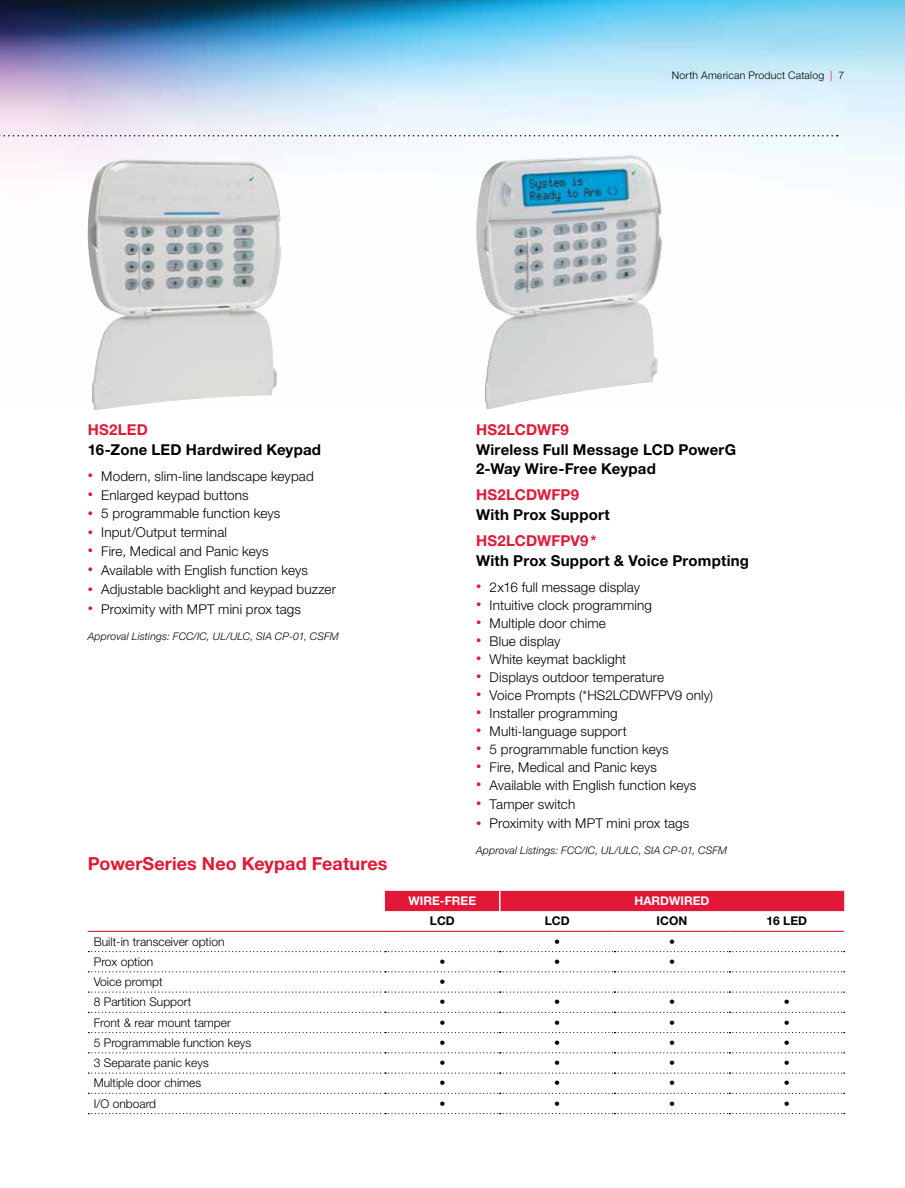
<style>
.page{position:relative;width:905px;height:1188px;background:#fff}
.page>*{position:absolute;margin:0;border:0;box-sizing:border-box;transform-origin:0 0}
.t1{font:700 18px "Helvetica Neue LT Std";letter-spacing:.005em;color:#e31837}
.t2{font:700 15px/19.5px "Helvetica Neue LT Std";letter-spacing:.015em;color:#000}
.t3{font:700 15px "Helvetica Neue LT Std";letter-spacing:.01em;color:#e31837}
.t4{font:300 13.5px "Helvetica Neue LT Std";letter-spacing:.01em;color:#000}
.t5{font:300 12px "Helvetica Neue LT Std";color:#000}
.t6{font:700 12px "Helvetica Neue LT Std";color:#fff}
.t7{font:700 12px "Helvetica Neue LT Std";color:#000}
.t8{font:italic 300 10.5px "Helvetica Neue LT Std";letter-spacing:.01em;color:#000}
.t9{font:300 10.5px "Helvetica Neue LT Std";letter-spacing:.02em;color:#000}
.s1{color:#e31837}
.s2{font-size:10.5px;color:#e31837}
</style>
<div class="page">
<img style="left:0;top:0;width:904px;height:251px">
<img style="left:87px;top:159px;width:194px;height:251px">
<img style="left:476px;top:155px;width:186px;height:255px">
<svg style="left:0;top:135px;width:837px;height:1px"></svg>
<svg style="left:88px;top:951px;width:756px;height:1px"></svg>
<svg style="left:88px;top:971px;width:756px;height:1px"></svg>
<svg style="left:88px;top:992px;width:756px;height:1px"></svg>
<svg style="left:88px;top:1012px;width:756px;height:1px"></svg>
<svg style="left:88px;top:1032px;width:756px;height:1px"></svg>
<svg style="left:88px;top:1052px;width:756px;height:1px"></svg>
<svg style="left:88px;top:1073px;width:756px;height:1px"></svg>
<svg style="left:88px;top:1093px;width:756px;height:1px"></svg>
<svg style="left:88px;top:1113px;width:756px;height:1px"></svg>
<hr style="left:88px;top:931px;width:297px;height:1px;background:#e31837">
<hr style="left:385px;top:931px;width:115px;height:1px;background:#e31837">
<hr style="left:500px;top:931px;width:114px;height:1px;background:#e31837">
<hr style="left:614px;top:931px;width:115px;height:1px;background:#e31837">
<hr style="left:729px;top:931px;width:115px;height:1px;background:#e31837">
<div style="left:385px;top:891px;width:459px;height:20px;background:#e31837"></div>
<p class="t9" style="left:672px;top:69px;width:174px">North American Product Catalog <span class="s1">|</span> 7</p>
<p class="t3" style="left:88px;top:421px;width:61px">HS2LED</p>
<p class="t2" style="left:88px;top:439px;width:235px">16-Zone LED Hardwired Keypad</p>
<p class="t4" style="left:88px;top:468px;width:227px"><span class="s2">•</span> Modern, slim-line landscape keypad</p>
<p class="t4" style="left:88px;top:487px;width:162px"><span class="s2">•</span> Enlarged keypad buttons</p>
<p class="t4" style="left:88px;top:505px;width:194px"><span class="s2">•</span> 5 programmable function keys</p>
<p class="t4" style="left:88px;top:524px;width:141px"><span class="s2">•</span> Input/Output terminal</p>
<p class="t4" style="left:88px;top:543px;width:182px"><span class="s2">•</span> Fire, Medical and Panic keys</p>
<p class="t4" style="left:88px;top:562px;width:221px"><span class="s2">•</span> Available with English function keys</p>
<p class="t4" style="left:88px;top:581px;width:250px"><span class="s2">•</span> Adjustable backlight and keypad buzzer</p>
<p class="t4" style="left:88px;top:601px;width:215px"><span class="s2">•</span> Proximity with MPT mini prox tags</p>
<p class="t8" style="left:88px;top:630px;width:252px">Approval Listings: FCC/IC, UL/ULC, SIA CP-01, CSFM</p>
<h1 class="t1" style="left:88px;top:852px;width:301px">PowerSeries Neo Keypad Features</h1>
<p class="t3" style="left:476px;top:421px;width:94px">HS2LCDWF9</p>
<p class="t2" style="left:476px;top:439px;width:261px">Wireless Full Message LCD PowerG<br>2-Way Wire-Free Keypad</p>
<p class="t3" style="left:476px;top:486px;width:104px">HS2LCDWFP9</p>
<p class="t2" style="left:476px;top:505px;width:135px">With Prox Support</p>
<p class="t3" style="left:476px;top:532px;width:122px">HS2LCDWFPV9*</p>
<p class="t2" style="left:476px;top:550px;width:274px">With Prox Support &amp; Voice Prompting</p>
<p class="t4" style="left:476px;top:579px;width:165px"><span class="s2">•</span> 2x16 full message display</p>
<p class="t4" style="left:476px;top:597px;width:177px"><span class="s2">•</span> Intuitive clock programming</p>
<p class="t4" style="left:476px;top:615px;width:131px"><span class="s2">•</span> Multiple door chime</p>
<p class="t4" style="left:476px;top:633px;width:86px"><span class="s2">•</span> Blue display</p>
<p class="t4" style="left:476px;top:651px;width:152px"><span class="s2">•</span> White keymat backlight</p>
<p class="t4" style="left:476px;top:669px;width:189px"><span class="s2">•</span> Displays outdoor temperature</p>
<p class="t4" style="left:476px;top:687px;width:238px"><span class="s2">•</span> Voice Prompts (*HS2LCDWFPV9 only)</p>
<p class="t4" style="left:476px;top:705px;width:143px"><span class="s2">•</span> Installer programming</p>
<p class="t4" style="left:476px;top:723px;width:152px"><span class="s2">•</span> Multi-language support</p>
<p class="t4" style="left:476px;top:741px;width:194px"><span class="s2">•</span> 5 programmable function keys</p>
<p class="t4" style="left:476px;top:759px;width:182px"><span class="s2">•</span> Fire, Medical and Panic keys</p>
<p class="t4" style="left:476px;top:777px;width:221px"><span class="s2">•</span> Available with English function keys</p>
<p class="t4" style="left:476px;top:796px;width:101px"><span class="s2">•</span> Tamper switch</p>
<p class="t4" style="left:476px;top:815px;width:215px"><span class="s2">•</span> Proximity with MPT mini prox tags</p>
<p class="t8" style="left:476px;top:844px;width:252px">Approval Listings: FCC/IC, UL/ULC, SIA CP-01, CSFM</p>
<p class="t6" style="left:408px;top:894px;width:69px">WIRE-FREE</p>
<p class="t6" style="left:634px;top:894px;width:76px">HARDWIRED</p>
<p class="t7" style="left:430px;top:914px;width:26px">LCD</p>
<p class="t7" style="left:544px;top:914px;width:26px">LCD</p>
<p class="t7" style="left:656px;top:914px;width:32px">ICON</p>
<p class="t7" style="left:766px;top:914px;width:42px">16 LED</p>
<p class="t5" style="left:94px;top:934px;width:132px">Built-in transceiver option</p>
<p class="t5" style="left:554px;top:934px;width:7px">•</p>
<p class="t5" style="left:669px;top:934px;width:7px">•</p>
<p class="t5" style="left:94px;top:954px;width:61px">Prox option</p>
<p class="t5" style="left:439px;top:954px;width:7px">•</p>
<p class="t5" style="left:554px;top:954px;width:7px">•</p>
<p class="t5" style="left:669px;top:954px;width:7px">•</p>
<p class="t5" style="left:94px;top:975px;width:70px">Voice prompt</p>
<p class="t5" style="left:439px;top:975px;width:7px">•</p>
<p class="t5" style="left:94px;top:995px;width:99px">8 Partition Support</p>
<p class="t5" style="left:439px;top:995px;width:7px">•</p>
<p class="t5" style="left:554px;top:995px;width:7px">•</p>
<p class="t5" style="left:669px;top:995px;width:7px">•</p>
<p class="t5" style="left:783px;top:995px;width:7px">•</p>
<p class="t5" style="left:94px;top:1015px;width:138px">Front &amp; rear mount tamper</p>
<p class="t5" style="left:439px;top:1015px;width:7px">•</p>
<p class="t5" style="left:554px;top:1015px;width:7px">•</p>
<p class="t5" style="left:669px;top:1015px;width:7px">•</p>
<p class="t5" style="left:783px;top:1015px;width:7px">•</p>
<p class="t5" style="left:94px;top:1035px;width:159px">5 Programmable function keys</p>
<p class="t5" style="left:439px;top:1035px;width:7px">•</p>
<p class="t5" style="left:554px;top:1035px;width:7px">•</p>
<p class="t5" style="left:669px;top:1035px;width:7px">•</p>
<p class="t5" style="left:783px;top:1035px;width:7px">•</p>
<p class="t5" style="left:94px;top:1056px;width:116px">3 Separate panic keys</p>
<p class="t5" style="left:439px;top:1056px;width:7px">•</p>
<p class="t5" style="left:554px;top:1056px;width:7px">•</p>
<p class="t5" style="left:669px;top:1056px;width:7px">•</p>
<p class="t5" style="left:783px;top:1056px;width:7px">•</p>
<p class="t5" style="left:94px;top:1076px;width:109px">Multiple door chimes</p>
<p class="t5" style="left:439px;top:1076px;width:7px">•</p>
<p class="t5" style="left:554px;top:1076px;width:7px">•</p>
<p class="t5" style="left:669px;top:1076px;width:7px">•</p>
<p class="t5" style="left:783px;top:1076px;width:7px">•</p>
<p class="t5" style="left:94px;top:1096px;width:64px">I/O onboard</p>
<p class="t5" style="left:439px;top:1096px;width:7px">•</p>
<p class="t5" style="left:554px;top:1096px;width:7px">•</p>
<p class="t5" style="left:669px;top:1096px;width:7px">•</p>
<p class="t5" style="left:783px;top:1096px;width:7px">•</p>
</div>
